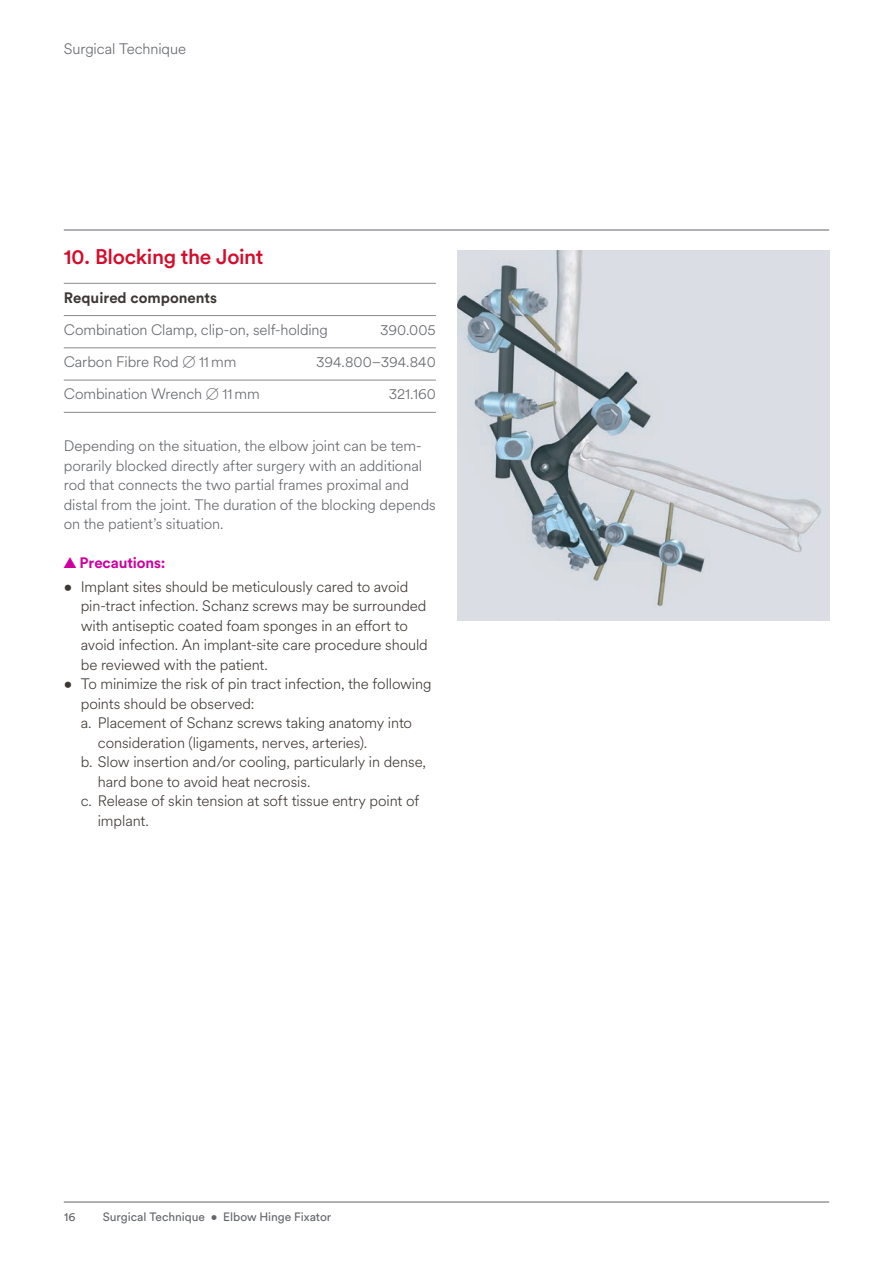
<style>
.page{position:relative;width:893px;height:1263px;background:#fff}
.page>*{position:absolute;margin:0;border:0;box-sizing:border-box;transform-origin:0 0}
._04_Step_Number_Copy{font:500 21px "J&J Circular";letter-spacing:-.015em;color:#d30d2b}
._11_Text_Call_Out{font:300 15px/19.5px "J&J Circular";letter-spacing:-.005em;color:#3e3835}
._07_Body_Copy{font:300 15px/19.5px "J&J Circular";letter-spacing:-.005em;color:#63656a}
._09_Instrument_Rule{font:300 15px "J&J Circular";letter-spacing:-.005em;color:#63656a}
._09_Instrument_Title{font:700 15px "J&J Circular";color:#3e3835}
.t1{font:700 15px "J&J Circular";letter-spacing:-.01em;color:#ce009e}
.t2{font:12px "J&J Circular";color:#63656a}
.s1{font-family:"Universal Newswith Comm Pi";font-weight:400}
</style>
<div class="page">
<img style="left:457px;top:251px;width:372px;height:370px">
<hr style="left:64px;top:283px;width:372px;height:1px;background:#8a8a8e">
<hr style="left:64px;top:315px;width:372px;height:1px;background:#8a8a8e">
<hr style="left:64px;top:348px;width:372px;height:1px;background:#8a8a8e">
<hr style="left:64px;top:380px;width:372px;height:1px;background:#8a8a8e">
<hr style="left:64px;top:412px;width:372px;height:1px;background:#8a8a8e">
<hr style="left:64px;top:230px;width:765px;height:1px;background:#63656a">
<hr style="left:64px;top:1202px;width:765px;height:1px;background:#63656a">
<p class="_07_Body_Copy" style="left:64px;top:38px;width:124px">Surgical Technique</p>
<p class="_04_Step_Number_Copy" style="left:64px;top:242px;width:201px">10. Blocking the Joint</p>
<p class="_09_Instrument_Title" style="left:64px;top:287px;width:155px">Required components</p>
<p class="_09_Instrument_Rule" style="left:64px;top:320px;width:266px">Combination Clamp, clip-on, self-holding</p>
<p class="_09_Instrument_Rule" style="left:380px;top:320px;width:57px">390.005</p>
<p class="_09_Instrument_Rule" style="left:64px;top:352px;width:174px">Carbon Fibre Rod <span class="s1">B</span> 11 mm</p>
<p class="_09_Instrument_Rule" style="left:316px;top:352px;width:121px">394.800–394.840</p>
<p class="_09_Instrument_Rule" style="left:64px;top:384px;width:198px">Combination Wrench <span class="s1">B</span> 11 mm</p>
<p class="_09_Instrument_Rule" style="left:389px;top:384px;width:49px">321.160</p>
<p class="_07_Body_Copy" style="left:64px;top:436px;width:374px">Depending on the situation, the elbow joint can be tem&shy;porarily blocked directly after surgery with an additional rod that connects the two partial frames proximal and distal from the joint. The duration of the blocking depends on the patient’s situation.</p>
<p class="t1" style="left:64px;top:553px;width:103px">▲ Precautions:</p>
<p class="_11_Text_Call_Out" style="left:81px;top:576px;width:349px;text-indent:-17px">• Implant sites should be meticulously cared to avoid pin-tract infection. Schanz screws may be surrounded with antiseptic coated foam sponges in an effort to avoid infection. An implant-site care procedure should be reviewed with the patient.</p>
<p class="_11_Text_Call_Out" style="left:81px;top:674px;width:352px;text-indent:-17px">• To minimize the risk of pin tract infection, the following points should be observed:</p>
<p class="_11_Text_Call_Out" style="left:98px;top:713px;width:316px;text-indent:-17px">a. Placement of Schanz screws taking anatomy into consideration (ligaments, nerves, arteries).</p>
<p class="_11_Text_Call_Out" style="left:98px;top:752px;width:330px;text-indent:-17px">b. Slow insertion and/or cooling, particularly in dense, hard bone to avoid heat necrosis.</p>
<p class="_11_Text_Call_Out" style="left:98px;top:791px;width:323px;text-indent:-17px">c. Release of skin tension at soft tissue entry point of implant.</p>
<p class="t2" style="left:64px;top:1208px;width:13px">16</p>
<p class="t2" style="left:103px;top:1208px;width:230px">Surgical Technique • Elbow Hinge Fixator</p>
</div>
